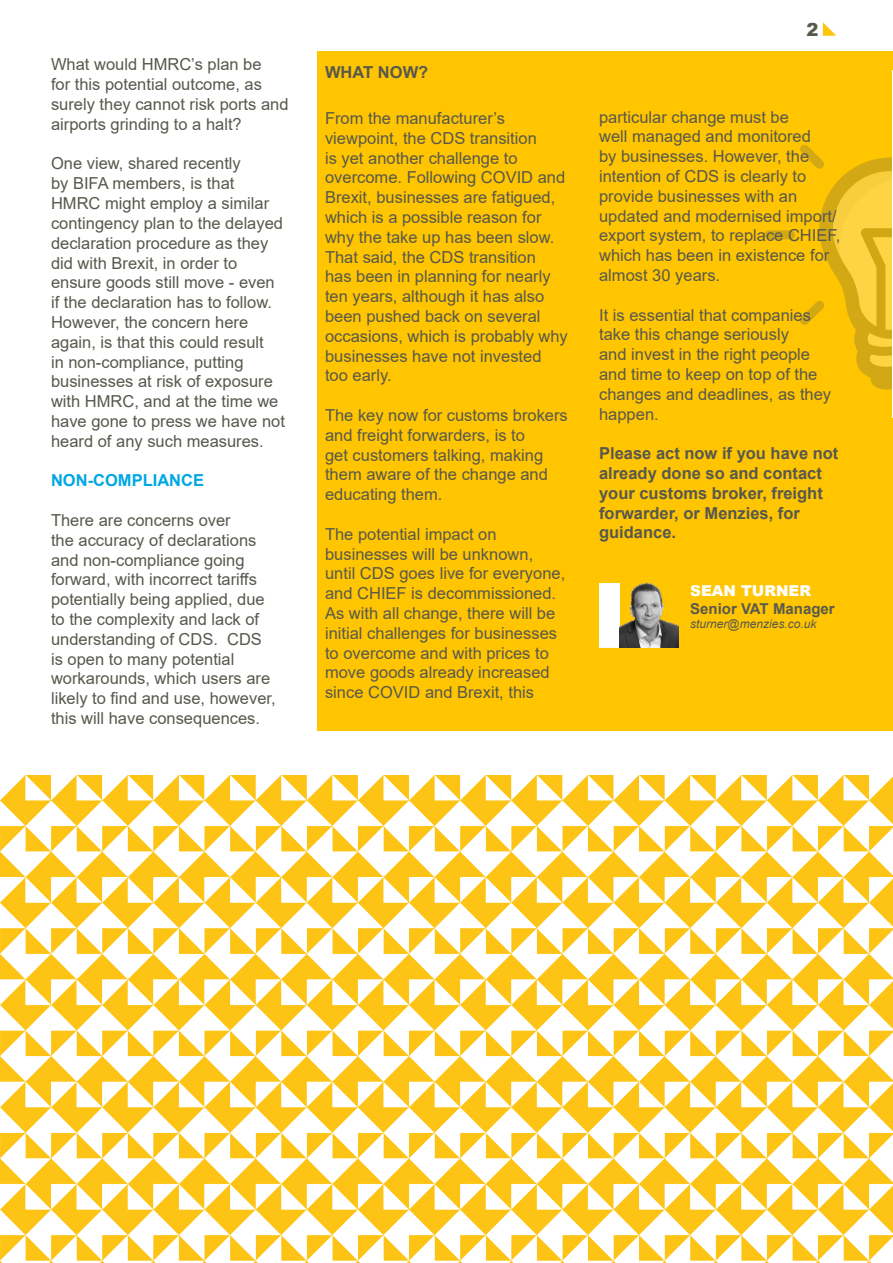
<style>
.page{position:relative;width:893px;height:1263px;background:#fff}
.page>*{position:absolute;margin:0;border:0;box-sizing:border-box;transform-origin:0 0}
.t1{font:900 18px "Arial";color:#59594f}
.t2{font:16.5px/19.8px "Arial";color:#58584e}
.t3{font:700 16.5px/19.8px "Arial";color:#58584e}
.t4{font:700 16.5px "Arial";color:#00a7e3}
.t5{font:700 15px "Arial";color:#59594f}
.t6{font:900 15px "Arial";color:#fff}
.t7{font:italic 12px "Arial";color:#59594f}
</style>
<div class="page">
<div style="left:318px;top:51px;width:575px;height:679px;background:#ffc500"></div>
<svg style="left:823px;top:22px;width:13px;height:14px"></svg>
<div style="left:599px;top:583px;width:20px;height:66px;background:#fff"></div>
<hr style="left:599px;top:648px;width:243px;height:1px;background:#ffc500">
<img style="left:619px;top:582px;width:59px;height:66px">
<div style="left:765px;top:230px;width:30px;height:9px;background:#d2a815;border-radius:5px"></div>
<svg style="left:800px;top:144px;width:93px;height:247px"></svg>
<img style="left:0;top:775px;width:893px;height:488px">
<p class="t2" style="left:51px;top:55px;width:239px">What would HMRC’s plan be<br>for this potential outcome, as surely they cannot risk ports and airports grinding to a halt?</p>
<p class="t2" style="left:51px;top:154px;width:235px">One view, shared recently<br>by BIFA members, is that<br>HMRC might employ a similar contingency plan to the delayed declaration procedure as they did with Brexit, in order to ensure goods still move - even if the declaration has to follow.<br>However, the concern here again, is that this could result<br>in non-compliance, putting businesses at risk of exposure with HMRC, and at the time we have gone to press we have not heard of any such measures.</p>
<p class="t4" style="left:51px;top:469px;width:155px">NON-COMPLIANCE</p>
<p class="t2" style="left:51px;top:510px;width:226px">There are concerns over<br>the accuracy of declarations and non-compliance going forward, with incorrect tariffs potentially being applied, due to the complexity and lack of understanding of CDS. CDS is open to many potential workarounds, which users are likely to find and use, however, this will have consequences.</p>
<p class="t3" style="left:325px;top:63px;width:105px">WHAT NOW?</p>
<p class="t2" style="left:325px;top:108px;width:244px">From the manufacturer’s viewpoint, the CDS transition<br>is yet another challenge to overcome. Following COVID and<br>Brexit, businesses are fatigued, which is a possible reason for why the take up has been slow.<br>That said, the CDS transition<br>has been in planning for nearly ten years, although it has also been pushed back on several occasions, which is probably why businesses have not invested too early.</p>
<p class="t2" style="left:325px;top:405px;width:244px">The key now for customs brokers and freight forwarders, is to<br>get customers talking, making them aware of the change and educating them.</p>
<p class="t2" style="left:325px;top:524px;width:242px">The potential impact on businesses will be unknown, until CDS goes live for everyone, and CHIEF is decommissioned.<br>As with all change, there will be initial challenges for businesses to overcome and with prices to move goods already increased since COVID and Brexit, this</p>
<p class="t1" style="left:806px;top:16px;width:14px">2</p>
<p class="t2" style="left:599px;top:107px;width:243px">particular change must be<br>well managed and monitored<br>by businesses. However, the intention of CDS is clearly to provide businesses with an updated and modernised import/ export system, to replace CHIEF, which has been in existence for almost 30 years.</p>
<p class="t2" style="left:599px;top:305px;width:234px">It is essential that companies take this change seriously<br>and invest in the right people and time to keep on top of the changes and deadlines, as they happen.</p>
<p class="t3" style="left:599px;top:444px;width:241px">Please act now if you have not already done so and contact your customs broker, freight forwarder, or Menzies, for guidance.</p>
<p class="t6" style="left:690px;top:580px;width:122px">SEAN TURNER</p>
<p class="t5" style="left:690px;top:598px;width:146px">Senior VAT Manager</p>
<p class="t7" style="left:690px;top:616px;width:128px">sturner@menzies.co.uk</p>
</div>
